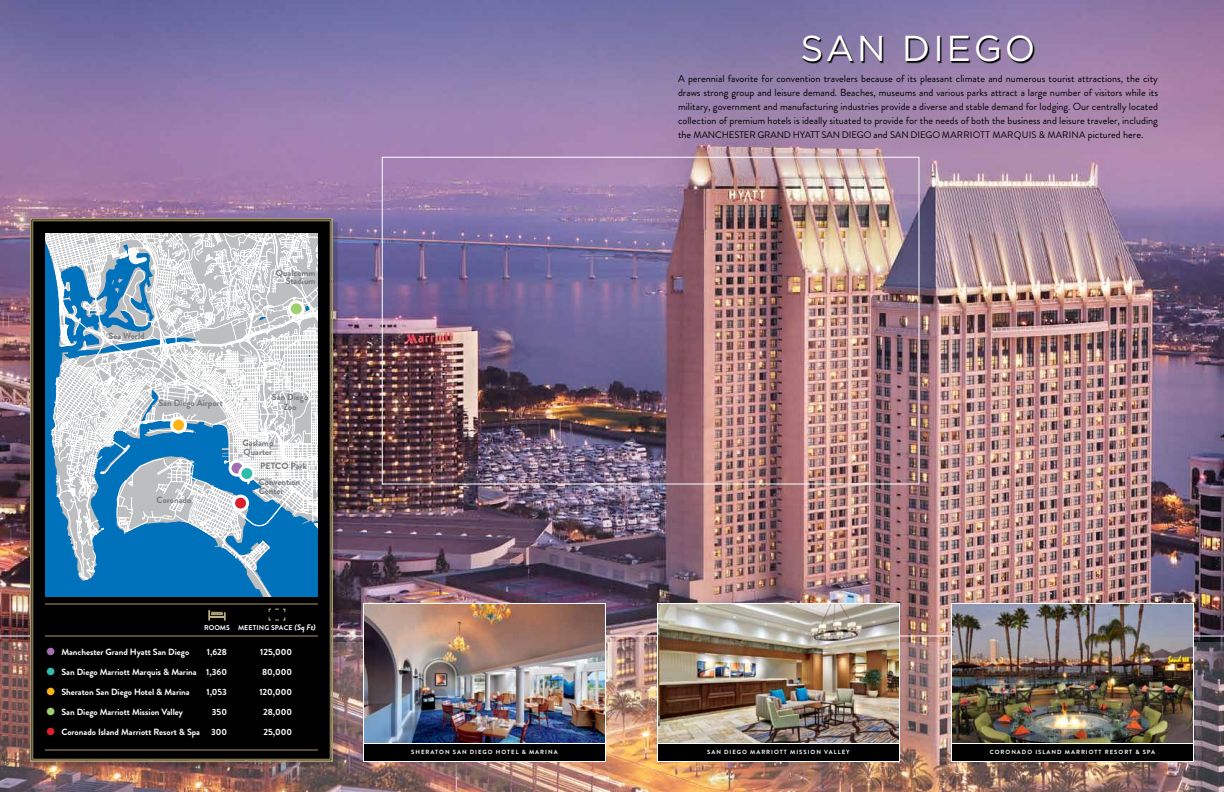
<style>
.page{position:relative;width:1224px;height:792px;background:#fff}
.page>*{position:absolute;margin:0;border:0;box-sizing:border-box;transform-origin:0 0}
.t1{font:36px "Gotham";letter-spacing:.08em;color:#fff}
.t2{font:10.2px/14px "Brandon Grotesque";color:#000;text-align:justify}
.t3{font:9.5px "Brandon Grotesque";letter-spacing:-.01em;color:#000}
.t4{font:9.5px "Brandon Grotesque";letter-spacing:.02em;color:#000}
.t5{font:700 9px "Brandon Grotesque";color:#fff}
.t6{font:700 9px/8.5px "Brandon Grotesque";color:#77787b}
.t7{font:700 7px "Brandon Grotesque";letter-spacing:.02em;color:#fff}
.t8{font:700 6px "Brandon Grotesque";letter-spacing:.165em;color:#fff}
.s1{font-style:italic;font-size:8px}
.s2{font-size:29px;color:#a170b0}
.s3{font-size:29px;color:#32bcad}
.s4{font-size:29px;color:#fcb316}
.s5{font-size:29px;color:#9fcf70}
.s6{font-size:29px;color:#da202b}
.s7{font-size:10.2px}
</style>
<div class="page">
<img style="left:0;top:0;width:1224px;height:642px">
<img style="left:0;top:642px;width:1224px;height:150px">
<hr style="left:0;top:636px;width:1224px;height:1px;background:#fff">
<div style="left:33px;top:221px;width:305px;height:546px;background:#000;opacity:.17"></div>
<svg style="left:29px;top:217px;width:305px;height:546px;background:#0b0a08"></svg>
<div style="left:32px;top:220px;width:299px;height:540px;border:1px solid #a8996e"></div>
<hr style="left:45px;top:636px;width:273px;height:1px;background:#a8996e">
<hr style="left:45px;top:604px;width:273px;height:1px;background:#a8996e">
<hr style="left:45px;top:750px;width:273px;height:1px;background:#a8996e">
<img style="left:659px;top:605px;width:239px;height:137px">
<div style="left:657px;top:603px;width:243px;height:141px;border:1px solid #fff"></div>
<div style="left:658px;top:744px;width:242px;height:18px;background:#000"></div>
<div style="left:657px;top:743px;width:243px;height:19px;border:1px solid #fff"></div>
<img style="left:365px;top:605px;width:239px;height:137px">
<div style="left:363px;top:603px;width:243px;height:141px;border:1px solid #fff"></div>
<div style="left:364px;top:744px;width:242px;height:18px;background:#000"></div>
<div style="left:363px;top:743px;width:243px;height:19px;border:1px solid #fff"></div>
<img style="left:953px;top:605px;width:239px;height:137px">
<div style="left:951px;top:603px;width:243px;height:141px;border:1px solid #fff"></div>
<div style="left:952px;top:744px;width:242px;height:18px;background:#000"></div>
<div style="left:951px;top:743px;width:243px;height:19px;border:1px solid #fff"></div>
<svg style="left:45px;top:233px;width:273px;height:364px"></svg>
<svg style="left:268px;top:608px;width:18px;height:13px"></svg>
<svg style="left:208px;top:610px;width:18px;height:11px"></svg>
<div style="left:230px;top:461px;width:14px;height:14px;background:#a170b0;border-radius:50%"></div>
<div style="left:229px;top:460px;width:17px;height:17px;border:3px solid #fff;border-radius:50%"></div>
<div style="left:240px;top:467px;width:14px;height:14px;background:#32bcad;border-radius:50%"></div>
<div style="left:238px;top:465px;width:17px;height:17px;border:3px solid #fff;border-radius:50%"></div>
<div style="left:234px;top:496px;width:14px;height:14px;background:#da202b;border-radius:50%"></div>
<div style="left:232px;top:495px;width:17px;height:17px;border:3px solid #fff;border-radius:50%"></div>
<div style="left:289px;top:302px;width:14px;height:14px;background:#9fcf70;border-radius:50%"></div>
<div style="left:288px;top:300px;width:17px;height:17px;border:3px solid #fff;border-radius:50%"></div>
<div style="left:172px;top:418px;width:14px;height:14px;background:#fcb316;border-radius:50%"></div>
<div style="left:170px;top:417px;width:17px;height:17px;border:3px solid #fff;border-radius:50%"></div>
<svg style="left:803px;top:36px;width:232px;height:27px;background:#6e5f82"></svg>
<p class="t6" style="left:109px;top:332px;width:38px">Sea World</p>
<p class="t6" style="left:276px;top:269px;width:41px;text-align:right">Qualcomm<br>Stadium</p>
<p class="t6" style="left:158px;top:398px;width:66px">San Diego Airport</p>
<p class="t6" style="left:157px;top:496px;width:36px">Coronado</p>
<p class="t6" style="left:272px;top:392px;width:38px;line-height:10px;text-align:center">San Diego<br>Zoo</p>
<p class="t6" style="left:243px;top:439px;width:32px">Gaslamp<br>Quarter</p>
<p class="t6" style="left:260px;top:462px;width:7px">PETCO</p>
<p class="t6" style="left:291px;top:462px;width:18px">Park</p>
<p class="t6" style="left:259px;top:478px;width:43px">Convention<br>Center</p>
<p class="t7" style="left:204px;top:623px;width:10px">ROOMS</p>
<p class="t7" style="left:238px;top:623px;width:79px">Meeting Space <span class="s1">(Sq Ft)</span></p>
<p class="t5" style="left:45px;top:646px;width:146px"><span class="s2">•</span> Manchester Grand Hyatt San Diego</p>
<p class="t5" style="left:207px;top:646px;width:22px">1,628</p>
<p class="t5" style="left:260px;top:646px;width:33px">125,000</p>
<p class="t5" style="left:45px;top:666px;width:183px"><span class="s3">•</span> San Diego Marriott Marquis &amp; Marina 1,360</p>
<p class="t5" style="left:262px;top:666px;width:31px">80,000</p>
<p class="t5" style="left:45px;top:686px;width:146px"><span class="s4">•</span> Sheraton San Diego Hotel &amp; Marina</p>
<p class="t5" style="left:207px;top:686px;width:22px">1,053</p>
<p class="t5" style="left:259px;top:686px;width:34px">120,000</p>
<p class="t5" style="left:45px;top:706px;width:140px"><span class="s5">•</span> San Diego Marriott Mission Valley</p>
<p class="t5" style="left:212px;top:706px;width:17px">350</p>
<p class="t5" style="left:263px;top:706px;width:30px">28,000</p>
<p class="t5" style="left:45px;top:726px;width:183px"><span class="s6">•</span> Coronado Island Marriott Resort &amp; Spa 300</p>
<p class="t5" style="left:263px;top:726px;width:30px">25,000</p>
<h1 class="t1" style="left:801px;top:26px;width:231px">SAN DIEGO</h1>
<p class="t2" style="left:678px;top:72px;width:482px">A perennial favorite for convention travelers because of its pleasant climate and numerous tourist attractions, the city draws strong group and leisure demand. Beaches, museums and various parks attract a large number of visitors while its military, government and manufacturing industries provide a diverse and stable demand for lodging. Our centrally located collection of premium hotels is ideally situated to provide for the needs of both the business and leisure traveler, including</p>
<p class="t3" style="left:678px;top:128px;width:286px"><span class="s7">the</span> Manch ester Grand Hyatt San Di ego <span class="s7">and</span> San Di ego Marrio</p>
<p class="t4" style="left:981px;top:128px;width:164px">tt Mar qui s &amp; mari na <span class="s7">pictured here.</span></p>
<p class="t8" style="left:411px;top:748px;width:148px">Sh eraton San D iego Hotel &amp; Mar ina</p>
<p class="t8" style="left:707px;top:748px;width:144px">San D iego Marr iott Mission Valley</p>
<p class="t8" style="left:990px;top:748px;width:167px">Cor onado I sland Marr iott Resort &amp; Spa</p>
</div>
